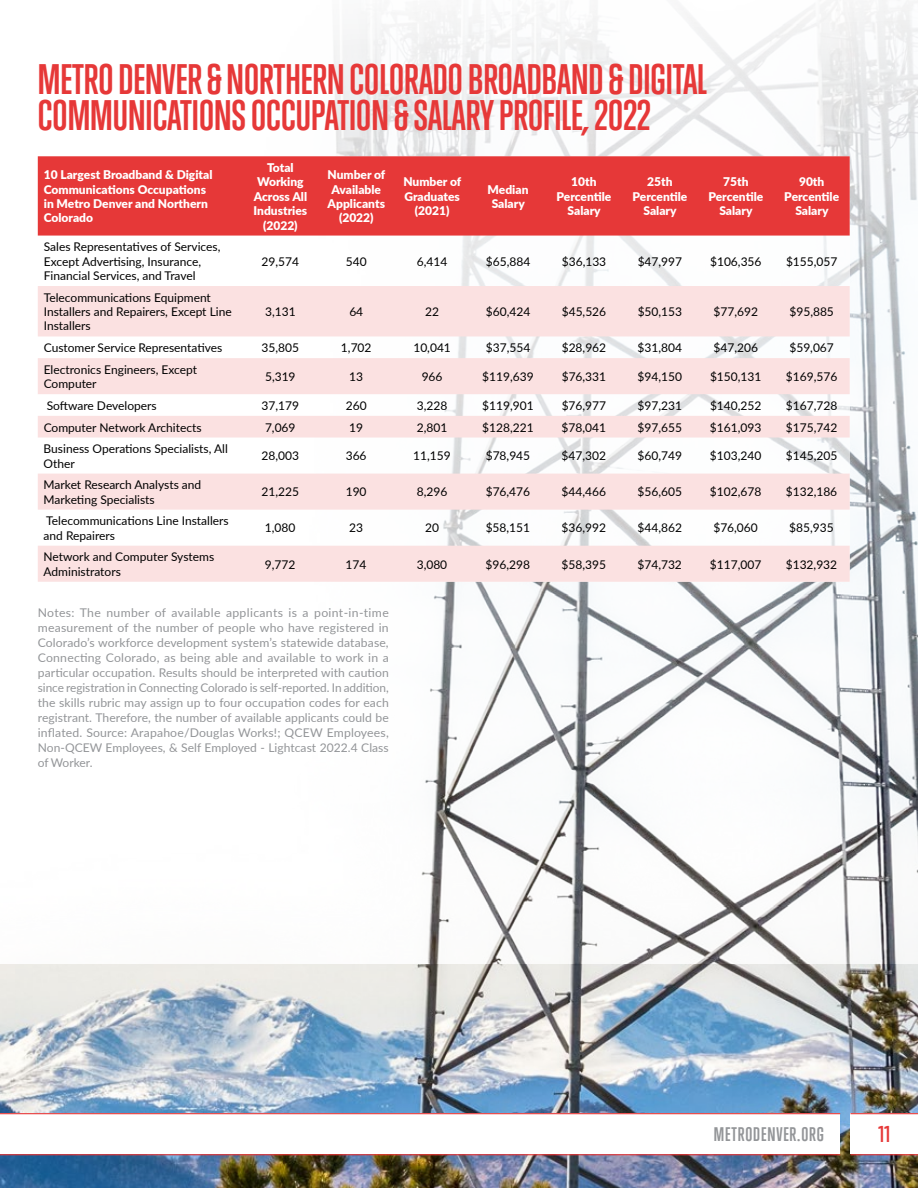
<style>
.page{position:relative;width:918px;height:1188px;background:#fff}
.page>*{position:absolute;margin:0;border:0;box-sizing:border-box;transform-origin:0 0}
.t1{font:700 39px/36px "Trump Gothic West";color:#e63838}
.t2{font:700 21px "Trump Gothic West";color:#e63838}
.t3{font:700 18px "Trump Gothic West";letter-spacing:.05em;color:#939598}
.t4{font:12px/14.4px "Lato";color:#000}
.t5{font:12px/15px "Lato";letter-spacing:.005em;color:#939598;text-align:justify}
.t6{font:900 12px/14.4px "Lato";color:#fff;text-align:center}
</style>
<div class="page">
<img style="left:0;top:0;width:918px;height:1188px">
<div style="left:38px;top:156px;width:812px;height:426px;background:#fff"></div>
<div style="left:38px;top:156px;width:812px;height:80px;background:#e63838"></div>
<svg style="left:38px;top:286px;width:812px;height:296px;fill:#fbe1e1"></svg>
<div style="left:0;top:1114px;width:840px;height:40px;background:#fff"></div>
<div style="left:850px;top:1114px;width:68px;height:40px;background:#fff"></div>
<hr style="left:0;top:1113px;width:840px;height:1px;background:#e63838">
<hr style="left:850px;top:1113px;width:68px;height:1px;background:#e63838">
<hr style="left:0;top:1154px;width:840px;height:1px;background:#e63838">
<hr style="left:850px;top:1154px;width:68px;height:1px;background:#e63838">
<h1 class="t1" style="left:38px;top:61px;width:671px">METRO DENVER &amp; NORTHERN COLORADO BROADBAND &amp; DIGITAL<br>COMMUNICATIONS OCCUPATION &amp; SALARY PROFILE, 2022</h1>
<p class="t6" style="left:44px;top:167px;width:170px;text-align:left">10 Largest Broadband &amp; Digital<br>Communications Occupations in Metro Denver and Northern<br>Colorado</p>
<p class="t6" style="left:254px;top:160px;width:55px">Total<br>Working<br>Across All<br>Industries (2022)</p>
<p class="t6" style="left:327px;top:167px;width:59px">Number of<br>Available<br>Applicants (2022)</p>
<p class="t6" style="left:403px;top:174px;width:59px">Number of<br>Graduates (2021)</p>
<p class="t6" style="left:488px;top:181px;width:42px">Median<br>Salary</p>
<p class="t6" style="left:557px;top:174px;width:56px">10th<br>Percentile<br>Salary</p>
<p class="t6" style="left:632px;top:174px;width:56px">25th<br>Percentile<br>Salary</p>
<p class="t6" style="left:708px;top:174px;width:56px">75th<br>Percentile<br>Salary</p>
<p class="t6" style="left:784px;top:174px;width:56px">90th<br>Percentile<br>Salary</p>
<p class="t4" style="left:44px;top:239px;width:178px">Sales Representatives of Services,<br>Except Advertising, Insurance,<br>Financial Services, and Travel</p>
<p class="t4" style="left:262px;top:254px;width:39px">29,574</p>
<p class="t4" style="left:346px;top:254px;width:22px">540</p>
<p class="t4" style="left:417px;top:254px;width:32px">6,414</p>
<p class="t4" style="left:486px;top:254px;width:46px">$65,884</p>
<p class="t4" style="left:562px;top:254px;width:46px">$36,133</p>
<p class="t4" style="left:638px;top:254px;width:46px">$47,997</p>
<p class="t4" style="left:710px;top:254px;width:53px">$106,356</p>
<p class="t4" style="left:786px;top:254px;width:53px">$155,057</p>
<p class="t4" style="left:44px;top:290px;width:189px">Telecommunications Equipment<br>Installers and Repairers, Except Line<br>Installers</p>
<p class="t4" style="left:265px;top:304px;width:32px">3,131</p>
<p class="t4" style="left:349px;top:304px;width:15px">64</p>
<p class="t4" style="left:425px;top:304px;width:15px">22</p>
<p class="t4" style="left:486px;top:304px;width:46px">$60,424</p>
<p class="t4" style="left:562px;top:304px;width:46px">$45,526</p>
<p class="t4" style="left:638px;top:304px;width:46px">$50,153</p>
<p class="t4" style="left:714px;top:304px;width:46px">$77,692</p>
<p class="t4" style="left:789px;top:304px;width:46px">$95,885</p>
<p class="t4" style="left:44px;top:340px;width:180px">Customer Service Representatives</p>
<p class="t4" style="left:262px;top:340px;width:39px">35,805</p>
<p class="t4" style="left:341px;top:340px;width:32px">1,702</p>
<p class="t4" style="left:413px;top:340px;width:39px">10,041</p>
<p class="t4" style="left:486px;top:340px;width:46px">$37,554</p>
<p class="t4" style="left:562px;top:340px;width:46px">$28,962</p>
<p class="t4" style="left:638px;top:340px;width:46px">$31,804</p>
<p class="t4" style="left:714px;top:340px;width:46px">$47,206</p>
<p class="t4" style="left:789px;top:340px;width:46px">$59,067</p>
<p class="t4" style="left:44px;top:362px;width:155px">Electronics Engineers, Except<br>Computer</p>
<p class="t4" style="left:265px;top:369px;width:32px">5,319</p>
<p class="t4" style="left:349px;top:369px;width:15px">13</p>
<p class="t4" style="left:422px;top:369px;width:22px">966</p>
<p class="t4" style="left:482px;top:369px;width:53px">$119,639</p>
<p class="t4" style="left:562px;top:369px;width:46px">$76,331</p>
<p class="t4" style="left:638px;top:369px;width:46px">$94,150</p>
<p class="t4" style="left:710px;top:369px;width:53px">$150,131</p>
<p class="t4" style="left:786px;top:369px;width:53px">$169,576</p>
<p class="t4" style="left:47px;top:398px;width:112px">Software Developers</p>
<p class="t4" style="left:262px;top:398px;width:39px">37,179</p>
<p class="t4" style="left:346px;top:398px;width:22px">260</p>
<p class="t4" style="left:417px;top:398px;width:32px">3,228</p>
<p class="t4" style="left:482px;top:398px;width:53px">$119,901</p>
<p class="t4" style="left:562px;top:398px;width:46px">$76,977</p>
<p class="t4" style="left:638px;top:398px;width:46px">$97,231</p>
<p class="t4" style="left:710px;top:398px;width:53px">$140,252</p>
<p class="t4" style="left:786px;top:398px;width:53px">$167,728</p>
<p class="t4" style="left:44px;top:419px;width:159px">Computer Network Architects</p>
<p class="t4" style="left:265px;top:419px;width:32px">7,069</p>
<p class="t4" style="left:349px;top:419px;width:15px">19</p>
<p class="t4" style="left:417px;top:419px;width:32px">2,801</p>
<p class="t4" style="left:482px;top:419px;width:53px">$128,221</p>
<p class="t4" style="left:562px;top:419px;width:46px">$78,041</p>
<p class="t4" style="left:638px;top:419px;width:46px">$97,655</p>
<p class="t4" style="left:710px;top:419px;width:53px">$161,093</p>
<p class="t4" style="left:786px;top:419px;width:53px">$175,742</p>
<p class="t4" style="left:44px;top:441px;width:186px">Business Operations Specialists, All<br>Other</p>
<p class="t4" style="left:262px;top:448px;width:39px">28,003</p>
<p class="t4" style="left:346px;top:448px;width:22px">366</p>
<p class="t4" style="left:413px;top:448px;width:39px">11,159</p>
<p class="t4" style="left:486px;top:448px;width:46px">$78,945</p>
<p class="t4" style="left:562px;top:448px;width:46px">$47,302</p>
<p class="t4" style="left:638px;top:448px;width:46px">$60,749</p>
<p class="t4" style="left:710px;top:448px;width:53px">$103,240</p>
<p class="t4" style="left:786px;top:448px;width:53px">$145,205</p>
<p class="t4" style="left:44px;top:477px;width:159px">Market Research Analysts and<br>Marketing Specialists</p>
<p class="t4" style="left:261px;top:484px;width:39px">21,225</p>
<p class="t4" style="left:346px;top:484px;width:22px">190</p>
<p class="t4" style="left:417px;top:484px;width:32px">8,296</p>
<p class="t4" style="left:486px;top:484px;width:46px">$76,476</p>
<p class="t4" style="left:562px;top:484px;width:46px">$44,466</p>
<p class="t4" style="left:638px;top:484px;width:46px">$56,605</p>
<p class="t4" style="left:710px;top:484px;width:53px">$102,678</p>
<p class="t4" style="left:786px;top:484px;width:53px">$132,186</p>
<p class="t4" style="left:44px;top:513px;width:187px">Telecommunications Line Installers and Repairers</p>
<p class="t4" style="left:265px;top:520px;width:32px">1,080</p>
<p class="t4" style="left:349px;top:520px;width:15px">23</p>
<p class="t4" style="left:425px;top:520px;width:15px">20</p>
<p class="t4" style="left:486px;top:520px;width:46px">$58,151</p>
<p class="t4" style="left:562px;top:520px;width:46px">$36,992</p>
<p class="t4" style="left:637px;top:520px;width:46px">$44,862</p>
<p class="t4" style="left:713px;top:520px;width:46px">$76,060</p>
<p class="t4" style="left:789px;top:520px;width:46px">$85,935</p>
<p class="t4" style="left:44px;top:549px;width:172px">Network and Computer Systems<br>Administrators</p>
<p class="t4" style="left:265px;top:556px;width:32px">9,772</p>
<p class="t4" style="left:346px;top:556px;width:22px">174</p>
<p class="t4" style="left:417px;top:556px;width:32px">3,080</p>
<p class="t4" style="left:486px;top:556px;width:46px">$96,298</p>
<p class="t4" style="left:562px;top:556px;width:46px">$58,395</p>
<p class="t4" style="left:637px;top:556px;width:46px">$74,732</p>
<p class="t4" style="left:710px;top:556px;width:53px">$117,007</p>
<p class="t4" style="left:786px;top:556px;width:53px">$132,932</p>
<p class="t5" style="left:38px;top:605px;width:353px">Notes: The number of available applicants is a point-in-time measurement of the number of people who have registered in Colorado’s workforce development system’s statewide database, Connecting Colorado, as being able and available to work in a particular occupation. Results should be interpreted with caution since registration in Connecting Colorado is self-reported. In addition, the skills rubric may assign up to four occupation codes for each registrant. Therefore, the number of available applicants could be inflated. Source: Arapahoe/Douglas Works!; QCEW Employees, Non-QCEW Employees, &amp; Self Employed - Lightcast 2022.4 Class of Worker.</p>
<h3 class="t3" style="left:714px;top:1123px;width:111px">METRODENVER.ORG</h3>
<h2 class="t2" style="left:879px;top:1121px;width:13px">11</h2>
</div>
